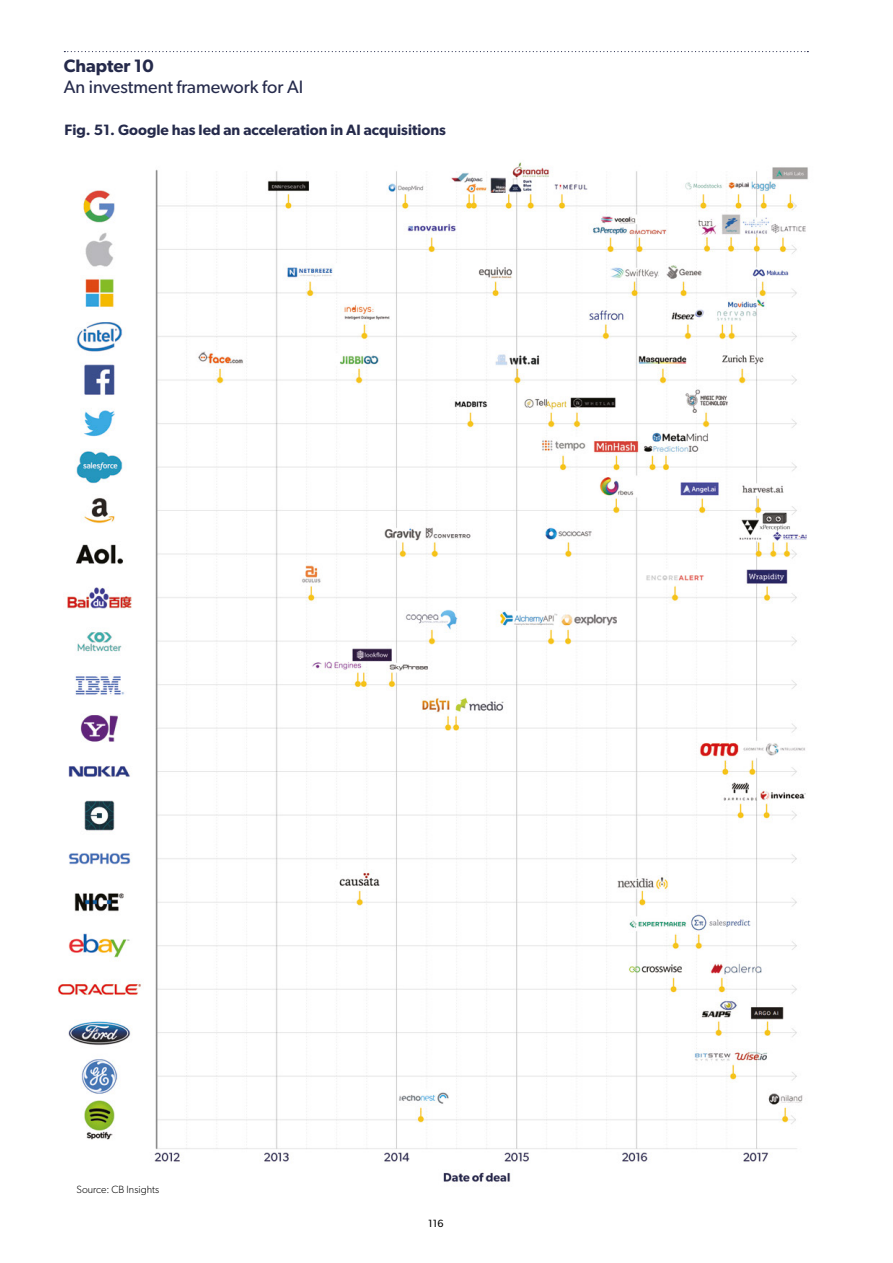
<style>
.page{position:relative;width:893px;height:1263px;background:#fff}
.page>*{position:absolute;margin:0;border:0;box-sizing:border-box;transform-origin:0 0}
.t1{font:18px "Gibson";color:#252a4b}
.t2{font:600 18px "Gibson";color:#252a4b}
.t3{font:600 15px "Gibson";color:#252a4b}
.t4{font:300 10.5px "Gibson";color:#000}
.t5{font:10.5px "Gibson";color:#000}
</style>
<div class="page">
<svg style="left:64px;top:51px;width:744px;height:1px"></svg>
<img style="left:58px;top:162px;width:750px;height:1020px">
<p class="t2" style="left:64px;top:55px;width:91px">Chapter 10</p>
<p class="t1" style="left:64px;top:76px;width:241px">An investment framework for AI</p>
<p class="t3" style="left:65px;top:121px;width:383px">Fig. 51. Google has led an acceleration in AI acquisitions</p>
<p class="t4" style="left:77px;top:1183px;width:84px">Source: CB Insights</p>
<p class="t5" style="left:428px;top:1217px;width:17px">116</p>
</div>
